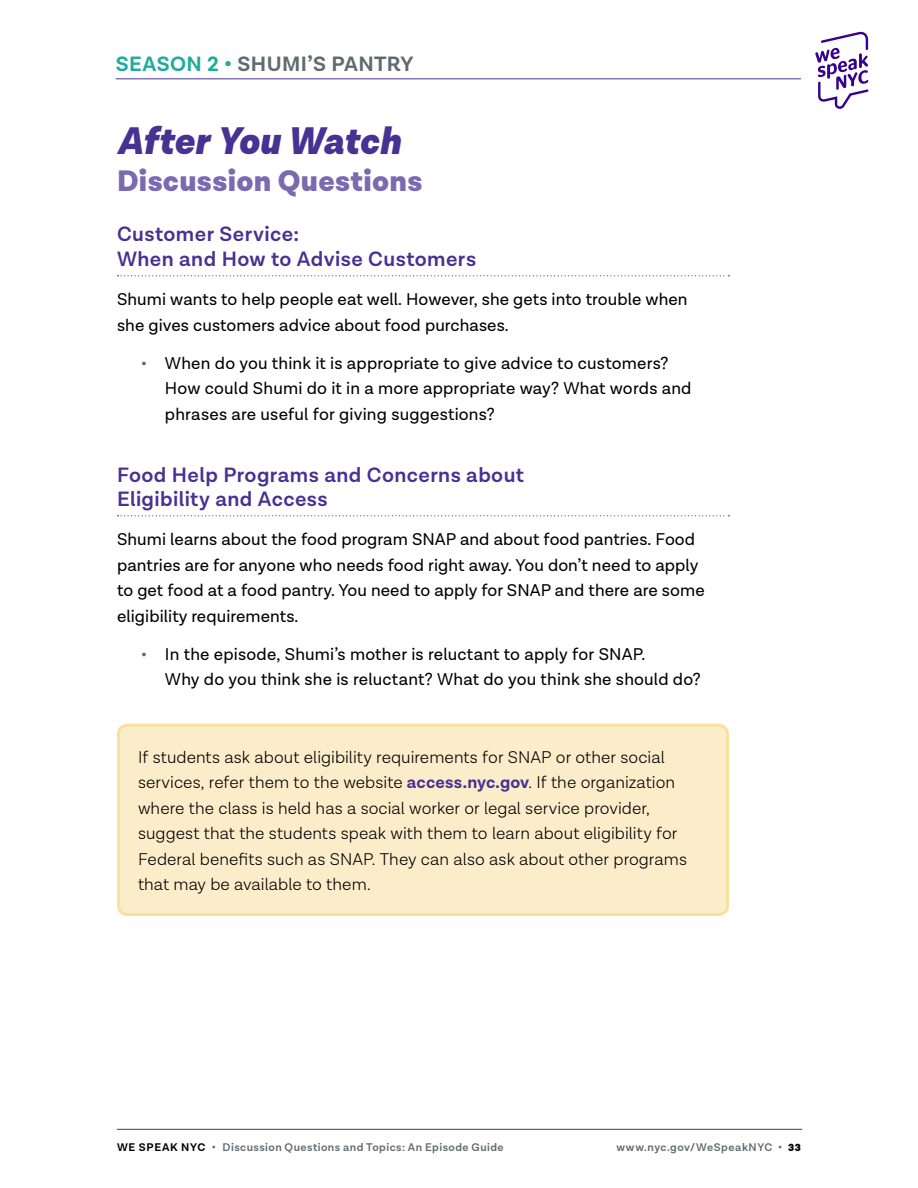
<style>
.page{position:relative;width:918px;height:1188px;background:#fff}
.page>*{position:absolute;margin:0;border:0;box-sizing:border-box;transform-origin:0 0}
.t1{font:italic 900 39px "Lota Grotesque";letter-spacing:.005em;color:#473192}
.t2{font:900 30px "Lota Grotesque";letter-spacing:.01em;color:#7a6aaf}
.t3{font:600 21px/25.5px "Lota Grotesque";letter-spacing:.02em;color:#473192}
.t4{font:700 21px "Lota Grotesque";letter-spacing:.02em;color:#606a70}
.t5{font:17.25px/25.5px "Lota Grotesque";letter-spacing:.005em;color:#000}
.t6{font:300 17.25px/25.5px "Lota Grotesque";letter-spacing:.005em;color:#000}
.t7{font:600 11.25px "Lota Grotesque";letter-spacing:.04em;color:#606a70}
.s1{color:#20ab9d}
.s2{font-weight:600;font-size:15.75px;color:#606a70}
.s3{font-weight:700;color:#473192}
.s4{font-weight:700;color:#000}
.s5{font-weight:900;font-size:10.5px;color:#000}
</style>
<div class="page">
<svg style="left:815px;top:31px;width:53px;height:78px"></svg>
<hr style="left:117px;top:1129px;width:685px;height:1px;background:#473192">
<hr style="left:116px;top:78px;width:685px;height:1px;background:#473192">
<svg style="left:118px;top:275px;width:611px;height:1px"></svg>
<svg style="left:118px;top:515px;width:611px;height:1px"></svg>
<div style="left:118px;top:725px;width:610px;height:189px;background:#fcedca;border-radius:9px"></div>
<div style="left:117px;top:724px;width:612px;height:192px;border:3px solid #fadf9d;border-radius:9px"></div>
<p class="t4" style="left:116px;top:52px;width:299px"><span class="s1">SEASON 2 •</span> SHUMI’S PANTRY</p>
<h1 class="t1" style="left:117px;top:118px;width:285px">After You Watch</h1>
<h2 class="t2" style="left:117px;top:163px;width:307px">Discussion Questions</h2>
<p class="t3" style="left:117px;top:222px;width:361px">Customer Service:<br>When and How to Advise Customers</p>
<p class="t5" style="left:117px;top:287px;width:572px">Shumi wants to help people eat well. However, she gets into trouble when she gives customers advice about food purchases.</p>
<p class="t5" style="left:165px;top:351px;width:528px;text-indent:-24px"><span class="s2">•</span> When do you think it is appropriate to give advice to customers?<br>How could Shumi do it in a more appropriate way? What words and phrases are useful for giving suggestions?</p>
<p class="t3" style="left:117px;top:464px;width:409px;line-height:24px">Food Help Programs and Concerns about<br>Eligibility and Access</p>
<p class="t5" style="left:117px;top:527px;width:589px">Shumi learns about the food program SNAP and about food pantries. Food pantries are for anyone who needs food right away. You don’t need to apply to get food at a food pantry. You need to apply for SNAP and there are some eligibility requirements.</p>
<p class="t5" style="left:165px;top:642px;width:537px;text-indent:-24px"><span class="s2">•</span> In the episode, Shumi’s mother is reluctant to apply for SNAP.<br>Why do you think she is reluctant? What do you think she should do?</p>
<p class="t6" style="left:138px;top:744px;width:551px">If students ask about eligibility requirements for SNAP or other social services, refer them to the website <span class="s3">access.nyc.gov</span>. If the organization where the class is held has a social worker or legal service provider, suggest that the students speak with them to learn about eligibility for Federal benefits such as SNAP. They can also ask about other programs that may be available to them.</p>
<p class="t7" style="left:117px;top:1140px;width:388px"><span class="s4">WE SPEAK NYC</span> • Discussion Questions and Topics: An Episode Guide</p>
<p class="t7" style="left:616px;top:1140px;width:186px">www.nyc.gov/WeSpeakNYC • <span class="s5">33</span></p>
</div>
